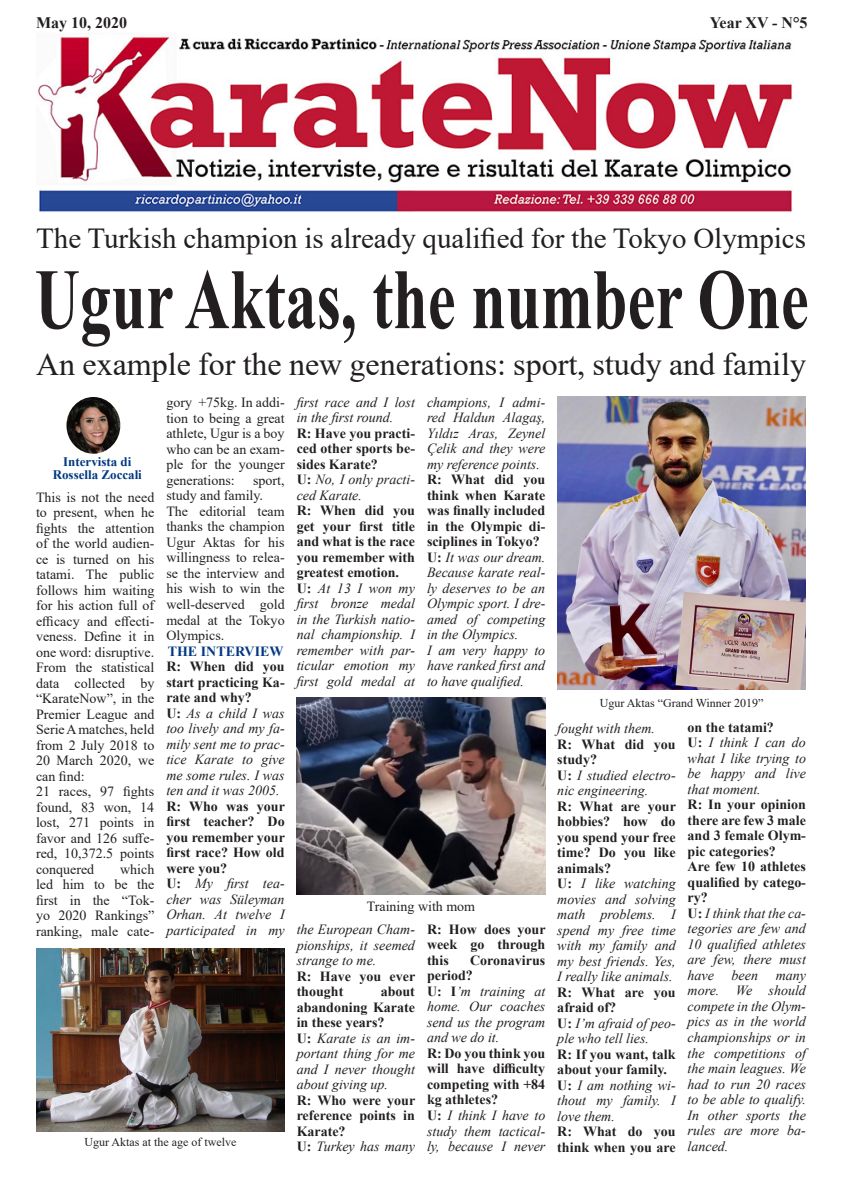
<style>
.page{position:relative;width:842px;height:1191px;background:#fff}
.page>*{position:absolute;margin:0;border:0;box-sizing:border-box;transform-origin:0 0}
.t1{font:32px "Times New Roman";color:#231f20}
.t2{font:29px "Times New Roman";color:#231f20}
.t3{font:700 16px "Times New Roman";color:#231f20}
.t4{font:italic 14px/15.5px "Times New Roman";color:#231f20;text-align:justify}
.t5{font:700 14px/15.5px "Times New Roman";color:#231f20;text-align:justify}
.t6{font:14px/15.5px "Times New Roman";color:#231f20;text-align:justify}
.t7{font:700 14px "Times New Roman";color:#003882}
.t8{font:700 13px "Times New Roman";color:#003882}
.t9{font:12px "Times New Roman";color:#231f20}
.s1{font-weight:700;font-style:normal}
</style>
<div class="page">
<img style="left:38px;top:33px;width:755px;height:179px">
<img style="left:66px;top:397px;width:54px;height:57px">
<img style="left:36px;top:948px;width:249px;height:183px">
<img style="left:558px;top:397px;width:248px;height:292px">
<img style="left:297px;top:697px;width:248px;height:197px">
<svg style="left:36px;top:270px;width:771px;height:77px"></svg>
<p class="t3" style="left:36px;top:11px;width:93px">May 10, 2020</p>
<p class="t3" style="left:710px;top:11px;width:99px">Year XV - N°5</p>
<p class="t2" style="left:36px;top:218px;width:771px">The Turkish champion is already qualified for the Tokyo Olympics</p>
<p class="t1" style="left:36px;top:341px;width:771px">An example for the new generations: sport, study and family</p>
<p class="t8" style="left:63px;top:453px;width:70px">Intervista di</p>
<p class="t8" style="left:53px;top:466px;width:91px">Rossella Zoccali</p>
<p class="t6" style="left:36px;top:489px;width:120px">This is not the need to present, when he fights the attention of the world audien&shy;ce is turned on his tatami. The public follows him waiting for his action full of efficacy and effecti&shy;veness. Define it in one word: disruptive.</p>
<p class="t6" style="left:36px;top:659px;width:120px">From the statistical data collected by “KarateNow”, in the Premier League and Serie A matches, held from 2 July 2018 to 20 March 2020, we can find:</p>
<p class="t6" style="left:36px;top:783px;width:120px">21 races, 97 fights found, 83 won, 14 lost, 271 points in favor and 126 suffe&shy;red, 10,372.5 points conquered</p>
<p class="t6" style="left:36px;top:861px;width:120px;text-indent:84px">which led him to be the first in the “Tok&shy;yo 2020 Rankings” ranking, male cate-</p>
<p class="t6" style="left:166px;top:394px;width:120px">gory +75kg. In addi&shy;tion to being a great athlete, Ugur is a boy who can be an exam&shy;ple for the younger generations:</p>
<p class="t6" style="left:166px;top:472px;width:120px;text-indent:87px">sport, study and family.</p>
<p class="t6" style="left:166px;top:503px;width:120px">The editorial team thanks the champion Ugur Aktas for his willingness to relea&shy;se the interview and his wish to win the well-deserved gold medal at the Tokyo Olympics.</p>
<p class="t7" style="left:168px;top:640px;width:117px">THE INTERVIEW</p>
<p class="t5" style="left:166px;top:658px;width:120px">R: When did you start practicing Ka&shy;rate and why?</p>
<p class="t4" style="left:166px;top:705px;width:120px"><span class="s1">U:</span> As a child I was too lively and my fa&shy;mily sent me to prac&shy;tice Karate to give me some rules. I was ten and it was 2005.</p>
<p class="t5" style="left:166px;top:797px;width:120px">R: Who was your first teacher? Do you remember your first race? How old were you?</p>
<p class="t4" style="left:166px;top:875px;width:120px"><span class="s1">U:</span> My first tea&shy;cher was Süleyman Orhan. At twelve I participated in my</p>
<p class="t9" style="left:84px;top:1133px;width:153px">Ugur Aktas at the age of twelve</p>
<p class="t4" style="left:297px;top:394px;width:120px">first race and I lost in the first round.</p>
<p class="t5" style="left:297px;top:425px;width:120px">R: Have you practi&shy;ced other sports be&shy;sides Karate?</p>
<p class="t4" style="left:297px;top:471px;width:120px"><span class="s1">U:</span> No, I only practi&shy;ced Karate.</p>
<p class="t5" style="left:297px;top:502px;width:120px">R: When did you get your first title and what is the race you remember with greatest emotion.</p>
<p class="t4" style="left:297px;top:580px;width:120px"><span class="s1">U:</span> At 13 I won my first bronze medal in the Turkish natio&shy;nal championship. I remember with par&shy;ticular emotion my first gold medal at</p>
<p class="t4" style="left:427px;top:394px;width:120px">champions, I admi&shy;red Haldun Alagaş, Yıldız Aras, Zeynel Çelik and they were my reference points.</p>
<p class="t5" style="left:427px;top:471px;width:120px">R: What did you think when Karate was finally included in the Olympic di&shy;sciplines in Tokyo?</p>
<p class="t4" style="left:427px;top:549px;width:120px"><span class="s1">U:</span> It was our dream.<br>Because karate real&shy;ly deserves to be an Olympic sport. I dre&shy;amed of competing in the Olympics.</p>
<p class="t4" style="left:427px;top:642px;width:120px">I am very happy to have ranked first and to have qualified.</p>
<p class="t6" style="left:367px;top:898px;width:110px">Training with mom</p>
<p class="t4" style="left:297px;top:921px;width:120px">the European Cham&shy;pionships, it seemed strange to me.</p>
<p class="t5" style="left:297px;top:967px;width:120px">R: Have you ever thought</p>
<p class="t5" style="left:297px;top:983px;width:120px;text-indent:84px">about abandoning Karate in these years?</p>
<p class="t4" style="left:297px;top:1030px;width:120px"><span class="s1">U:</span> Karate is an im&shy;portant thing for me and I never thought about giving up.</p>
<p class="t5" style="left:297px;top:1091px;width:120px">R: Who were your reference points in Karate?</p>
<p class="t4" style="left:297px;top:1138px;width:120px"><span class="s1">U:</span> Turkey has many</p>
<p class="t5" style="left:427px;top:921px;width:120px">R: How does your week go through this</p>
<p class="t5" style="left:427px;top:952px;width:120px;text-indent:43px">Coronavirus period?</p>
<p class="t4" style="left:427px;top:983px;width:120px"><span class="s1">U: I</span>’m training at home. Our coaches send us the program and we do it.</p>
<p class="t5" style="left:427px;top:1045px;width:120px">R: Do you think you will have difficulty competing with +84 kg athletes?</p>
<p class="t4" style="left:427px;top:1107px;width:120px"><span class="s1">U:</span> I think I have to study them tactical&shy;ly, because I never</p>
<p class="t9" style="left:600px;top:694px;width:165px">Ugur Aktas “Grand Winner 2019”</p>
<p class="t4" style="left:557px;top:720px;width:99px">fought with them.</p>
<p class="t5" style="left:557px;top:736px;width:120px">R: What did you study?</p>
<p class="t4" style="left:557px;top:767px;width:120px"><span class="s1">U:</span> I studied electro&shy;nic engineering.</p>
<p class="t5" style="left:557px;top:798px;width:120px">R: What are your hobbies? how do you spend your free time? Do you like animals?</p>
<p class="t4" style="left:557px;top:875px;width:120px"><span class="s1">U:</span> I like watching movies and solving math problems. I spend my free time with my family and my best friends. Yes, I really like animals.</p>
<p class="t5" style="left:557px;top:984px;width:120px">R: What are you afraid of?</p>
<p class="t4" style="left:557px;top:1015px;width:120px"><span class="s1">U:</span> I’m afraid of peo&shy;ple who tell lies.</p>
<p class="t5" style="left:557px;top:1046px;width:120px">R: If you want, talk about your family.</p>
<p class="t4" style="left:557px;top:1077px;width:120px"><span class="s1">U:</span> I am nothing wi&shy;thout my family. I love them.</p>
<p class="t5" style="left:557px;top:1123px;width:120px">R: What do you think when you are</p>
<p class="t5" style="left:688px;top:719px;width:88px">on the tatami?</p>
<p class="t4" style="left:688px;top:734px;width:120px"><span class="s1">U:</span> I think I can do what I like trying to be happy and live that moment.</p>
<p class="t5" style="left:688px;top:796px;width:120px">R: In your opinion there are few 3 male and 3 female Olym&shy;pic categories?</p>
<p class="t5" style="left:688px;top:858px;width:120px">Are few 10 athletes qualified by catego&shy;ry?</p>
<p class="t4" style="left:688px;top:905px;width:120px"><span class="s1">U:</span> I think that the ca&shy;tegories are few and 10 qualified athletes are few, there must have</p>
<p class="t4" style="left:732px;top:967px;width:28px">been</p>
<p class="t4" style="left:688px;top:967px;width:120px;text-indent:88px">many more. We should compete in the Olym&shy;pics as in the world championships or in the competitions of the main leagues. We had to run 20 races to be able to qualify.<br>In other sports the rules are more ba&shy;lanced.</p>
</div>
